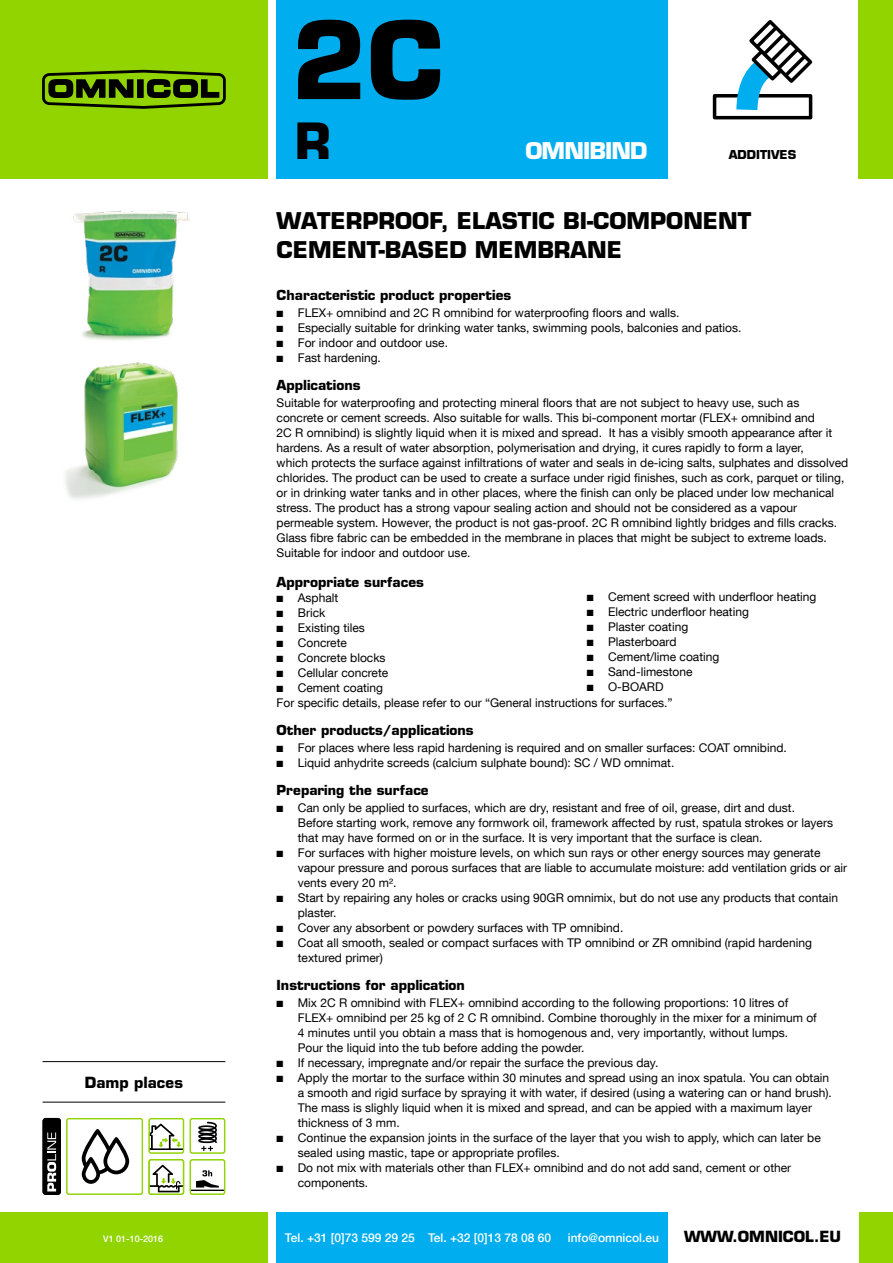
<style>
.page{position:relative;width:893px;height:1263px;background:#fff}
.page>*{position:absolute;margin:0;border:0;box-sizing:border-box;transform-origin:0 0}
.t1{font:700 105px "Eurostile LT Std";color:#000}
.t2{font:700 48.6px "Eurostile LT Std";color:#000}
.t3{font:700 22.5px/28.5px "Eurostile LT Std";color:#000}
.t4{font:700 22.5px "Eurostile LT Std";letter-spacing:-.04em;color:#fff}
.t5{font:700 15px "Eurostile LT Std";color:#000}
.t6{font:700 13.5px "Eurostile LT Std";color:#000}
.t7{font:12px/15px "Helvetica Neue LT Com";color:#000}
.t8{font:500 12px "Helvetica Neue LT Com";color:#fff}
.t9{font:700 12px "Eurostile LT Std";color:#000}
.t10{font:500 9px "Helvetica Neue LT Com";color:#fff}
</style>
<div class="page">
<div style="left:276px;top:1212px;width:392px;height:51px;background:#00aeef"></div>
<div style="left:859px;top:1212px;width:34px;height:51px;background:#91d400"></div>
<div style="left:0;top:1212px;width:268px;height:51px;background:#91d400"></div>
<div style="left:858px;top:0;width:35px;height:179px;background:#91d400"></div>
<div style="left:0;top:0;width:268px;height:179px;background:#91d400"></div>
<div style="left:42px;top:73px;width:184px;height:32px;border:3px solid #000;border-radius:6px"></div>
<svg style="left:48px;top:79px;width:86px;height:19px"></svg>
<div style="left:138px;top:80px;width:5px;height:17px;background:#000"></div>
<div style="left:137px;top:79px;width:7px;height:19px;border:1px solid #000"></div>
<svg style="left:146px;top:79px;width:74px;height:19px"></svg>
<div style="left:276px;top:0;width:392px;height:179px;background:#00aeef"></div>
<div style="left:713px;top:94px;width:99px;height:25px;border:4px solid #000"></div>
<svg style="left:725px;top:20px;width:87px;height:99px"></svg>
<svg style="left:198px;top:1121px;width:19px;height:31px"></svg>
<div style="left:190px;top:1118px;width:35px;height:36px;border:1px solid #91d400;border-radius:2px"></div>
<div style="left:149px;top:1119px;width:34px;height:34px;background:linear-gradient(to right,#000,#000);border-radius:2px"></div>
<hr style="left:149px;top:1150px;width:34px;height:3px;background:#fff">
<svg style="left:150px;top:1120px;width:32px;height:28px"></svg>
<div style="left:148px;top:1118px;width:36px;height:36px;border:1px solid #91d400;border-radius:2px"></div>
<svg style="left:81px;top:1129px;width:49px;height:55px"></svg>
<div style="left:66px;top:1118px;width:77px;height:77px;border:1px solid #91d400;border-radius:2px"></div>
<svg style="left:150px;top:1161px;width:32px;height:32px"></svg>
<div style="left:148px;top:1159px;width:36px;height:36px;border:1px solid #91d400;border-radius:2px"></div>
<svg style="left:190px;top:1160px;width:35px;height:34px"></svg>
<hr style="left:190px;top:1191px;width:35px;height:3px;background:#fff">
<svg style="left:192px;top:1161px;width:31px;height:28px"></svg>
<div style="left:190px;top:1159px;width:35px;height:36px;border:1px solid #91d400;border-radius:2px"></div>
<hr style="left:43px;top:1061px;width:182px;height:1px;background:#000">
<hr style="left:43px;top:1102px;width:182px;height:1px;background:#000">
<svg style="left:43px;top:1118px;width:18px;height:77px"></svg>
<img style="left:73px;top:211px;width:117px;height:130px">
<img style="left:65px;top:362px;width:113px;height:138px">
<p class="t5" style="left:85px;top:1073px;width:100px">Damp places</p>
<h1 class="t1" style="left:292px;top:-4px;width:154px">2C</h1>
<h2 class="t2" style="left:295px;top:111px;width:38px">R</h2>
<h3 class="t4" style="left:525px;top:136px;width:124px">OMNIBIND</h3>
<p class="t9" style="left:729px;top:147px;width:69px">ADDITIVES</p>
<h3 class="t3" style="left:277px;top:207px;width:476px">WATERPROOF, ELASTIC BI-COMPONENT<br>CEMENT-BASED MEMBRANE</h3>
<p class="t6" style="left:277px;top:287px;width:236px">Characteristic product properties</p>
<p class="t7" style="left:277px;top:304px;width:404px">■ FLEX+ omnibind and 2C R omnibind for waterproofing floors and walls.</p>
<p class="t7" style="left:277px;top:319px;width:466px">■ Especially suitable for drinking water tanks, swimming pools, balconies and patios.</p>
<p class="t7" style="left:277px;top:334px;width:173px">■ For indoor and outdoor use.</p>
<p class="t7" style="left:277px;top:349px;width:106px">■ Fast hardening.</p>
<p class="t6" style="left:277px;top:377px;width:85px">Applications</p>
<p class="t7" style="left:277px;top:394px;width:573px">Suitable for waterproofing and protecting mineral floors that are not subject to heavy use, such as concrete or cement screeds. Also suitable for walls. This bi-component mortar (FLEX+ omnibind and<br>2C R omnibind) is slightly liquid when it is mixed and spread. It has a visibly smooth appearance after it hardens. As a result of water absorption, polymerisation and drying, it cures rapidly to form a layer,<br>which protects the surface against infiltrations of water and seals in de-icing salts, sulphates and dissolved chlorides. The product can be used to create a surface under rigid finishes, such as cork, parquet or tiling, or in drinking water tanks and in other places, where the finish can only be placed under low mechanical stress. The product has a strong vapour sealing action and should not be considered as a vapour permeable system. However, the product is not gas-proof. 2C R omnibind lightly bridges and fills cracks.<br>Glass fibre fabric can be embedded in the membrane in places that might be subject to extreme loads.<br>Suitable for indoor and outdoor use.</p>
<p class="t6" style="left:277px;top:573px;width:149px">Appropriate surfaces</p>
<p class="t7" style="left:277px;top:589px;width:63px">■ Asphalt</p>
<p class="t7" style="left:277px;top:604px;width:50px">■ Brick</p>
<p class="t7" style="left:277px;top:619px;width:90px">■ Existing tiles</p>
<p class="t7" style="left:277px;top:634px;width:72px">■ Concrete</p>
<p class="t7" style="left:277px;top:649px;width:111px">■ Concrete blocks</p>
<p class="t7" style="left:277px;top:664px;width:113px">■ Cellular concrete</p>
<p class="t7" style="left:277px;top:679px;width:398px">■ Cement coating<br>For specific details, please refer to our “General instructions for surfaces.”</p>
<p class="t6" style="left:277px;top:722px;width:199px">Other products/applications</p>
<p class="t7" style="left:277px;top:739px;width:512px">■ For places where less rapid hardening is required and on smaller surfaces: COAT omnibind.</p>
<p class="t7" style="left:277px;top:754px;width:399px">■ Liquid anhydrite screeds (calcium sulphate bound): SC / WD omnimat.</p>
<p class="t6" style="left:277px;top:782px;width:154px">Preparing the surface</p>
<p class="t7" style="left:298px;top:799px;width:537px;text-indent:-21px">■ Can only be applied to surfaces, which are dry, resistant and free of oil, grease, dirt and dust.<br>Before starting work, remove any formwork oil, framework affected by rust, spatula strokes or layers that may have formed on or in the surface. It is very important that the surface is clean.</p>
<p class="t7" style="left:298px;top:844px;width:551px;text-indent:-21px">■ For surfaces with higher moisture levels, on which sun rays or other energy sources may generate vapour pressure and porous surfaces that are liable to accumulate moisture: add ventilation grids or air vents every 20 m².</p>
<p class="t7" style="left:298px;top:889px;width:542px;text-indent:-21px">■ Start by repairing any holes or cracks using 90GR omnimix, but do not use any products that contain plaster.</p>
<p class="t7" style="left:277px;top:919px;width:348px">■ Cover any absorbent or powdery surfaces with TP omnibind.</p>
<p class="t7" style="left:298px;top:934px;width:516px;text-indent:-21px">■ Coat all smooth, sealed or compact surfaces with TP omnibind or ZR omnibind (rapid hardening textured primer)</p>
<p class="t6" style="left:277px;top:977px;width:190px">Instructions for application</p>
<p class="t7" style="left:298px;top:994px;width:520px;text-indent:-21px">■ Mix 2C R omnibind with FLEX+ omnibind according to the following proportions: 10 litres of FLEX+ omnibind per 25 kg of 2 C R omnibind. Combine thoroughly in the mixer for a minimum of 4 minutes until you obtain a mass that is homogenous and, very importantly, without lumps.<br>Pour the liquid into the tub before adding the powder.</p>
<p class="t7" style="left:277px;top:1054px;width:383px">■ If necessary, impregnate and/or repair the surface the previous day.</p>
<p class="t7" style="left:298px;top:1069px;width:536px;text-indent:-21px">■ Apply the mortar to the surface within 30 minutes and spread using an inox spatula. You can obtain a smooth and rigid surface by spraying it with water, if desired (using a watering can or hand brush).<br>The mass is slighly liquid when it is mixed and spread, and can be appied with a maximum layer thickness of 3 mm.</p>
<p class="t7" style="left:298px;top:1129px;width:524px;text-indent:-21px">■ Continue the expansion joints in the surface of the layer that you wish to apply, which can later be sealed using mastic, tape or appropriate profiles.</p>
<p class="t7" style="left:298px;top:1159px;width:495px;text-indent:-21px">■ Do not mix with materials other than FLEX+ omnibind and do not add sand, cement or other components.</p>
<p class="t7" style="left:587px;top:589px;width:231px">■ Cement screed with underfloor heating</p>
<p class="t7" style="left:587px;top:604px;width:164px">■ Electric underfloor heating</p>
<p class="t7" style="left:587px;top:619px;width:103px">■ Plaster coating</p>
<p class="t7" style="left:587px;top:634px;width:91px">■ Plasterboard</p>
<p class="t7" style="left:587px;top:649px;width:134px">■ Cement/lime coating</p>
<p class="t7" style="left:587px;top:664px;width:107px">■ Sand-limestone</p>
<p class="t7" style="left:587px;top:679px;width:78px">■ O-BOARD</p>
<p class="t10" style="left:103px;top:1233px;width:62px">V1 01-10-2016</p>
<p class="t8" style="left:285px;top:1230px;width:268px">Tel. +31 [0]73 599 29 25 Tel. +32 [0]13 78 08 60</p>
<p class="t8" style="left:568px;top:1230px;width:93px">info@omnicol.eu</p>
<p class="t5" style="left:684px;top:1227px;width:159px">WWW.OMNICOL.EU</p>
</div>
